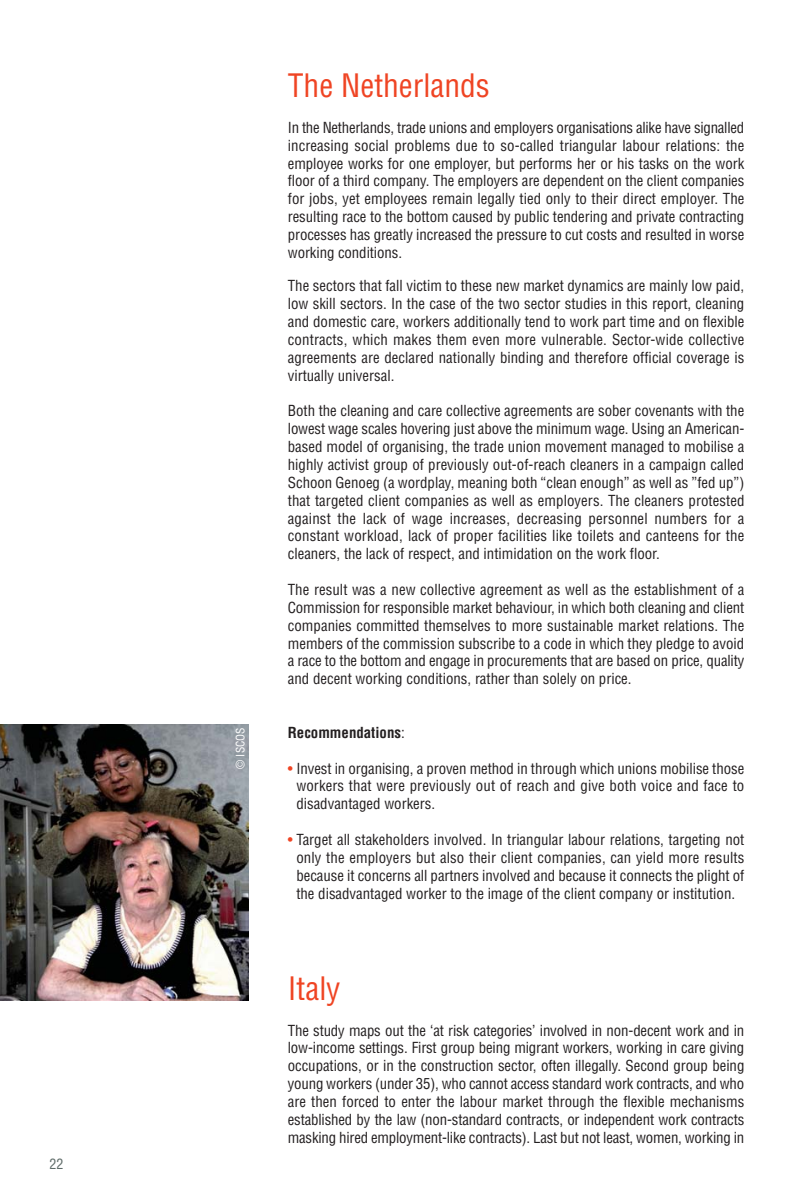
<style>
.page{position:relative;width:794px;height:1191px;background:#fff}
.page>*{position:absolute;margin:0;border:0;box-sizing:border-box;transform-origin:0 0}
.t1{font:condensed 31.5px "Helvetica LT Std";color:#ef4423}
.t2{font:condensed 14.88px/17.8px "Helvetica LT Std";color:#231f20;text-align:justify}
.t3{font:700 condensed 14.88px "Helvetica LT Std";color:#231f20}
.t4{font:condensed 14px "Helvetica LT Std";color:#5f6c69}
.t5{font:condensed 11.38px "Helvetica LT Std";color:#fff}
.s1{font-weight:400}
.s2{color:#ef4423}
</style>
<div class="page">
<img style="left:0;top:724px;width:248px;height:276px">
<p class="t4" style="left:50px;top:1155px;width:15px">22</p>
<p class="t5" style="left:233px;top:768px;width:43px;rotate:-90deg">© ISCOS</p>
<h1 class="t1" style="left:288px;top:66px;width:204px">The Netherlands</h1>
<p class="t2" style="left:288px;top:118px;width:458px">In the Netherlands, trade unions and employers organisations alike have signalled increasing social problems due to so-called triangular labour relations: the employee works for one employer, but performs her or his tasks on the work floor of a third company. The employers are dependent on the client companies for jobs, yet employees remain legally tied only to their direct employer. The resulting race to the bottom caused by public tendering and private contracting processes has greatly increased the pressure to cut costs and resulted in worse working conditions.</p>
<p class="t2" style="left:288px;top:277px;width:458px">The sectors that fall victim to these new market dynamics are mainly low paid, low skill sectors. In the case of the two sector studies in this report, cleaning and domestic care, workers additionally tend to work part time and on flexible contracts, which makes them even more vulnerable. Sector-wide collective agreements are declared nationally binding and therefore official coverage is virtually universal.</p>
<p class="t2" style="left:288px;top:402px;width:458px">Both the cleaning and care collective agreements are sober covenants with the lowest wage scales hovering just above the minimum wage. Using an American&shy;based model of organising, the trade union movement managed to mobilise a highly activist group of previously out-of-reach cleaners in a campaign called Schoon Genoeg (a wordplay, meaning both “clean enough” as well as ”fed up”) that targeted client companies as well as employers. The cleaners protested against the lack of wage increases, decreasing personnel numbers for a constant workload, lack of proper facilities like toilets and canteens for the cleaners, the lack of respect, and intimidation on the work floor.</p>
<p class="t2" style="left:288px;top:580px;width:458px">The result was a new collective agreement as well as the establishment of a Commission for responsible market behaviour, in which both cleaning and client companies committed themselves to more sustainable market relations. The members of the commission subscribe to a code in which they pledge to avoid a race to the bottom and engage in procurements that are based on price, quality and decent working conditions, rather than solely on price.</p>
<p class="t3" style="left:288px;top:723px;width:118px">Recommendations<span class="s1">:</span></p>
<p class="t2" style="left:296px;top:759px;width:449px;text-indent:-9px"><span class="s2">•</span> Invest in organising, a proven method in through which unions mobilise those workers that were previously out of reach and give both voice and face to disadvantaged workers.</p>
<p class="t2" style="left:288px;top:830px;width:458px;text-align:center"><span class="s2">•</span> Target all stakeholders involved. In triangular labour relations, targeting not only the employers but also their client companies, can yield more results because it concerns all partners involved and because it connects the plight of the disadvantaged worker to the image of the client company or institution.</p>
<h1 class="t1" style="left:288px;top:968px;width:54px">Italy</h1>
<p class="t2" style="left:288px;top:1021px;width:458px">The study maps out the ‘at risk categories’ involved in non-decent work and in low-income settings. First group being migrant workers, working in care giving occupations, or in the construction sector, often illegally. Second group being young workers (under 35), who cannot access standard work contracts, and who are then forced to enter the labour market through the flexible mechanisms established by the law (non-standard contracts, or independent work contracts masking hired employment-like contracts). Last but not least, women, working in</p>
</div>
